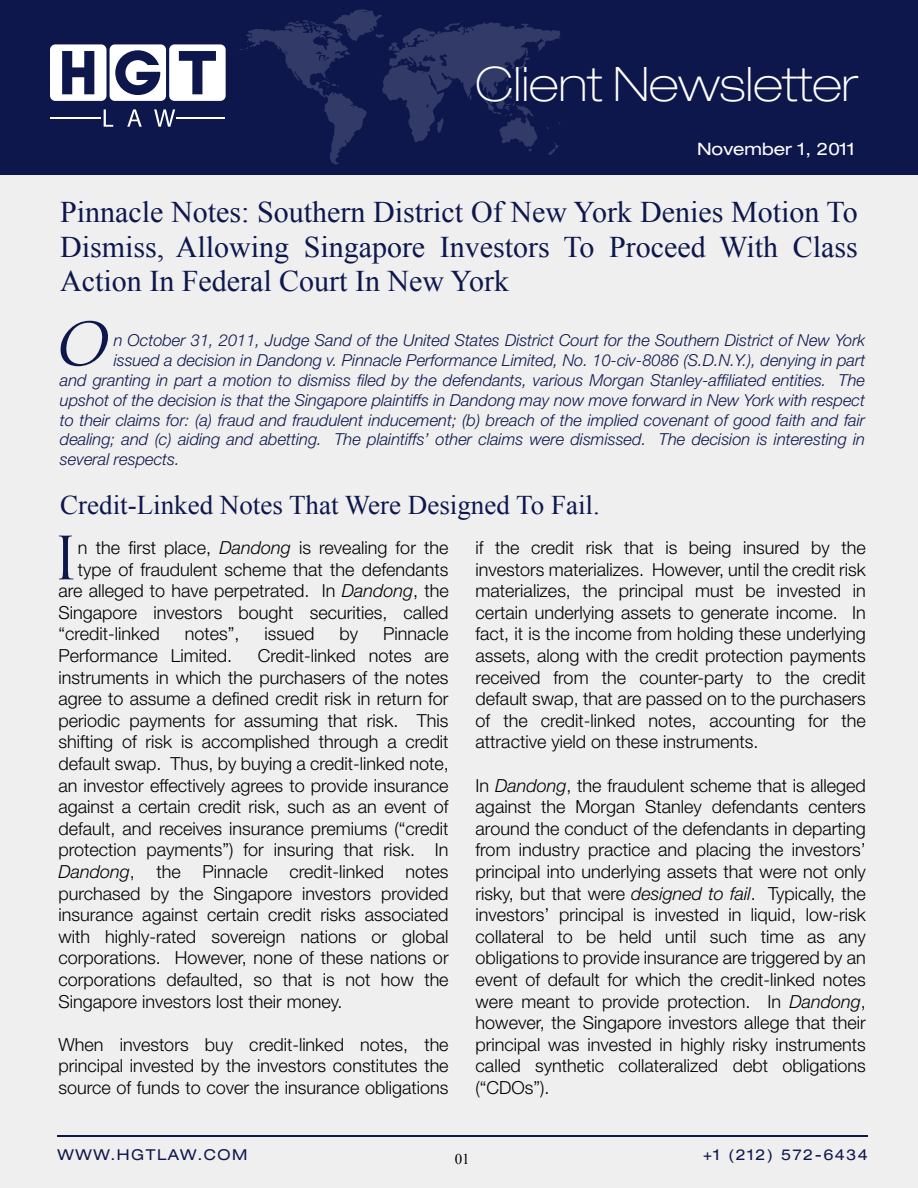
<style>
.page{position:relative;width:918px;height:1188px;background:#efefef}
.page>*{position:absolute;margin:0;border:0;box-sizing:border-box;transform-origin:0 0}
.t1{font:italic 58.05px "Trajan Pro";color:#0e174c}
.t2{font:58.05px "Trajan Pro";color:#0e174c}
.t3{font:100 expanded 47.7px "Helvetica Neue LT Std";color:#fff}
.t4{font:30px/34.8px "Times New Roman";color:#0e174c;text-align:justify}
.t5{font:27px "Times New Roman";color:#0e174c}
.t6{font:300 18px/21.6px "Helvetica Neue LT Std";color:#000;text-align:justify}
.t7{font:expanded 17.1px "Helvetica Neue LT Std";color:#fff}
.t8{font:italic 300 16.5px "Helvetica Neue LT Std";color:#0e174c}
.t9{font:expanded 15px "Helvetica Neue LT Std";letter-spacing:.1em;color:#0e174c}
.t10{font:15px "Times New Roman";color:#000}
.s1{font-style:italic}
</style>
<div class="page">
<div style="left:0;top:0;width:918px;height:174px;background:#0e174c"></div>
<div style="left:50px;top:44px;width:56px;height:57px;background:#fff;border-radius:5px"></div>
<svg style="left:62px;top:51px;width:32px;height:43px"></svg>
<div style="left:169px;top:44px;width:57px;height:57px;background:#fff;border-radius:5px"></div>
<svg style="left:179px;top:51px;width:37px;height:43px"></svg>
<div style="left:110px;top:44px;width:56px;height:57px;background:#fff;border-radius:5px"></div>
<svg style="left:115px;top:50px;width:45px;height:45px"></svg>
<svg style="left:104px;top:109px;width:9px;height:18px"></svg>
<svg style="left:127px;top:109px;width:15px;height:18px"></svg>
<svg style="left:154px;top:109px;width:21px;height:18px"></svg>
<hr style="left:176px;top:117px;width:49px;height:2px;background:#fff">
<hr style="left:50px;top:117px;width:50px;height:2px;background:#fff">
<svg style="left:240px;top:9px;width:321px;height:155px"></svg>
<hr style="left:57px;top:1135px;width:810px;height:2px;background:#0e174c">
<h2 class="t3" style="left:476px;top:56px;width:384px">Client Newsletter</h2>
<p class="t7" style="left:697px;top:139px;width:160px">November 1, 2011</p>
<h3 class="t4" style="left:60px;top:194px;width:799px">Pinnacle Notes: Southern District Of New York Denies Motion To Dismiss, Allowing Singapore Investors To Proceed With Class Action In Federal Court In New York</h3>
<h1 class="t1" style="left:52px;top:307px;width:73px">O</h1>
<p class="t8" style="left:114px;top:331px;width:753px">n October 31, 2011, Judge Sand of the United States District Court for the Southern District of New York</p>
<p class="t8" style="left:114px;top:351px;width:753px">issued a decision in Dandong v. Pinnacle Performance Limited, No. 10-civ-8086 (S.D.N.Y.), denying in part</p>
<p class="t8" style="left:60px;top:370px;width:807px">and granting in part a motion to dismiss filed by the defendants, various Morgan Stanley-affiliated entities. The</p>
<p class="t8" style="left:60px;top:390px;width:807px">upshot of the decision is that the Singapore plaintiffs in Dandong may now move forward in New York with respect</p>
<p class="t8" style="left:60px;top:410px;width:807px">to their claims for: (a) fraud and fraudulent inducement; (b) breach of the implied covenant of good faith and fair</p>
<p class="t8" style="left:60px;top:430px;width:807px">dealing; and (c) aiding and abetting. The plaintiffs’ other claims were dismissed. The decision is interesting in</p>
<p class="t8" style="left:60px;top:450px;width:121px">several respects.</p>
<h3 class="t5" style="left:60px;top:487px;width:541px">Credit-Linked Notes That Were Designed To Fail.</h3>
<h1 class="t2" style="left:53px;top:521px;width:27px">I</h1>
<p class="t6" style="left:78px;top:536px;width:372px">n the first place, <span class="s1">Dandong</span> is revealing for the</p>
<p class="t6" style="left:78px;top:558px;width:372px">type of fraudulent scheme that the defendants</p>
<p class="t6" style="left:59px;top:580px;width:392px">are alleged to have perpetrated. In <span class="s1">Dandong</span>, the</p>
<p class="t6" style="left:59px;top:601px;width:392px">Singapore investors bought securities, called</p>
<p class="t6" style="left:59px;top:623px;width:103px">“credit-linked</p>
<p class="t6" style="left:185px;top:623px;width:56px">notes”,</p>
<p class="t6" style="left:265px;top:623px;width:51px">issued</p>
<p class="t6" style="left:340px;top:623px;width:20px">by</p>
<p class="t6" style="left:383px;top:623px;width:67px">Pinnacle</p>
<p class="t6" style="left:59px;top:644px;width:175px">Performance Limited.</p>
<p class="t6" style="left:59px;top:644px;width:392px;text-indent:199px">Credit-linked notes are instruments in which the purchasers of the notes agree to assume a defined credit risk in return for periodic payments for assuming that risk. This shifting of risk is accomplished through a credit default swap. Thus, by buying a credit-linked note, an investor effectively agrees to provide insurance against a certain credit risk, such as an event of default, and receives insurance premiums (“credit protection payments”) for insuring that risk. In <span class="s1">Dandong</span>, the Pinnacle credit-linked notes purchased by the Singapore investors provided insurance against certain credit risks associated with highly-rated sovereign nations or global corporations. However, none of these nations or corporations defaulted, so that is not how the Singapore investors lost their money.</p>
<p class="t6" style="left:59px;top:1033px;width:392px">When investors buy credit-linked notes, the principal invested by the investors constitutes the source of funds to cover the insurance obligations</p>
<p class="t6" style="left:476px;top:536px;width:392px">if the credit risk that is being insured by the investors materializes. However, until the credit risk materializes, the principal must be invested in certain underlying assets to generate income. In fact, it is the income from holding these underlying assets, along with the credit protection payments received from the counter-party to the credit default swap, that are passed on to the purchasers of the credit-linked notes, accounting for the attractive yield on these instruments.</p>
<p class="t6" style="left:476px;top:774px;width:392px">In <span class="s1">Dandong</span>, the fraudulent scheme that is alleged against the Morgan Stanley defendants centers around the conduct of the defendants in departing from industry practice and placing the investors’ principal into underlying assets that were not only risky, but that were <span class="s1">designed to fail</span>. Typically, the investors’ principal is invested in liquid, low-risk collateral to be held until such time as any obligations to provide insurance are triggered by an event of default for which the credit-linked notes were meant to provide protection. In <span class="s1">Dandong</span>, however, the Singapore investors allege that their principal was invested in highly risky instruments called synthetic collateralized debt obligations (“CDOs”).</p>
<p class="t9" style="left:58px;top:1146px;width:191px">WWW.HGTLAW.COM</p>
<p class="t10" style="left:455px;top:1149px;width:16px">01</p>
<p class="t9" style="left:703px;top:1146px;width:166px">+1 (212) 572-6434</p>
</div>
